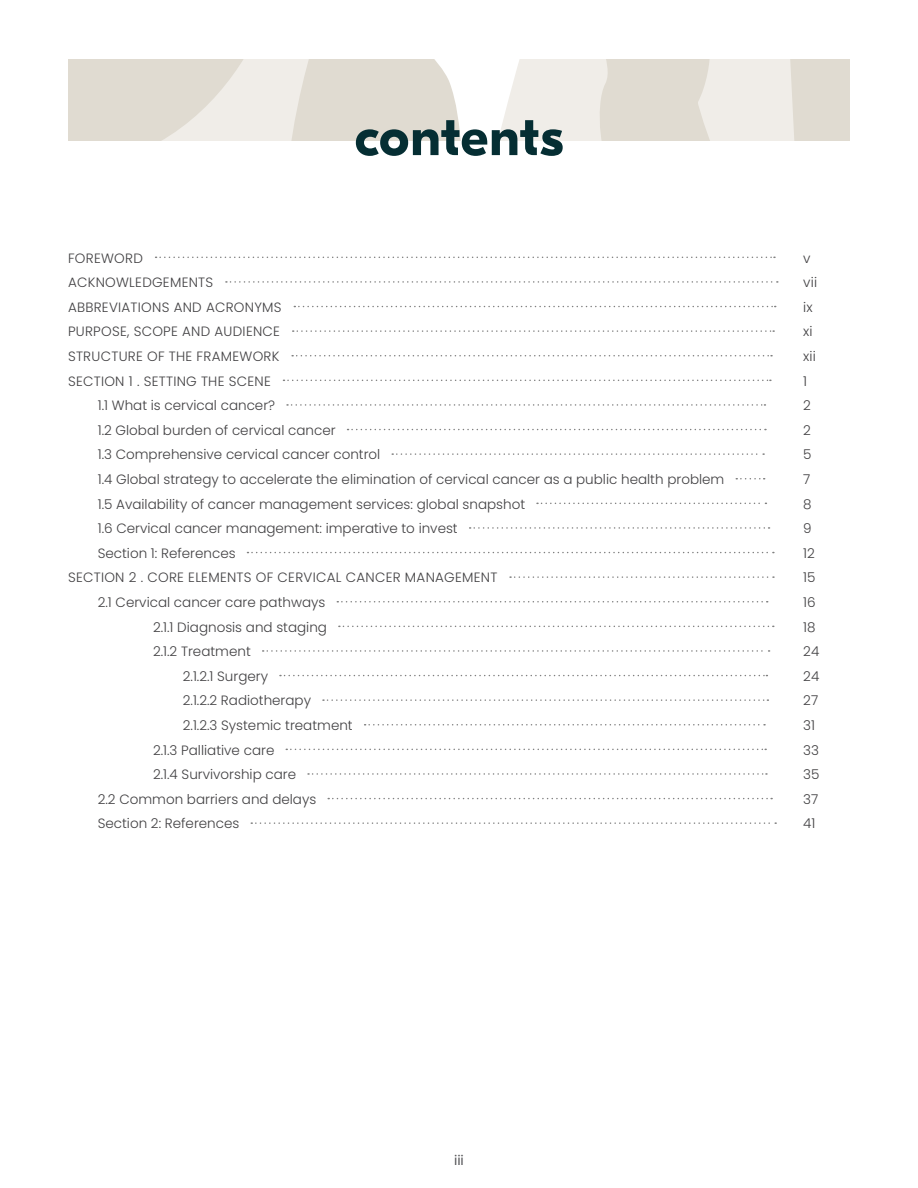
<style>
.page{position:relative;width:918px;height:1188px;background:#fff}
.page>*{position:absolute;margin:0;border:0;box-sizing:border-box;transform-origin:0 0}
.t1{font:700 54px "GT Eesti Display";letter-spacing:.005em;color:#052e33}
.t2{font:300 13.5px "Poppins";color:#414042}
.t3{font:13.5px "Poppins";color:#565659}
</style>
<div class="page">
<svg style="left:68px;top:60px;width:782px;height:80px;background:#e7e3dc"></svg>
<svg style="left:156px;top:257px;width:619px;height:1px"></svg>
<svg style="left:226px;top:281px;width:552px;height:2px"></svg>
<svg style="left:294px;top:306px;width:482px;height:1px"></svg>
<svg style="left:293px;top:330px;width:481px;height:2px"></svg>
<svg style="left:292px;top:355px;width:480px;height:1px"></svg>
<svg style="left:283px;top:380px;width:488px;height:1px"></svg>
<svg style="left:287px;top:404px;width:478px;height:2px"></svg>
<svg style="left:348px;top:429px;width:418px;height:1px"></svg>
<svg style="left:392px;top:453px;width:372px;height:2px"></svg>
<svg style="left:736px;top:478px;width:29px;height:1px"></svg>
<svg style="left:537px;top:503px;width:229px;height:1px"></svg>
<svg style="left:470px;top:527px;width:300px;height:2px"></svg>
<svg style="left:247px;top:552px;width:527px;height:1px"></svg>
<svg style="left:510px;top:576px;width:264px;height:2px"></svg>
<svg style="left:337px;top:601px;width:431px;height:2px"></svg>
<svg style="left:339px;top:626px;width:435px;height:1px"></svg>
<svg style="left:263px;top:650px;width:507px;height:2px"></svg>
<svg style="left:280px;top:675px;width:487px;height:1px"></svg>
<svg style="left:323px;top:699px;width:445px;height:2px"></svg>
<svg style="left:365px;top:724px;width:400px;height:2px"></svg>
<svg style="left:286px;top:749px;width:480px;height:1px"></svg>
<svg style="left:308px;top:773px;width:459px;height:2px"></svg>
<svg style="left:328px;top:798px;width:444px;height:1px"></svg>
<svg style="left:251px;top:822px;width:525px;height:2px"></svg>
<h1 class="t1" style="left:355px;top:107px;width:210px">contents</h1>
<p class="t2" style="left:68px;top:250px;width:37px">forewo</p>
<p class="t2" style="left:125px;top:250px;width:17px">rd</p>
<p class="t2" style="left:803px;top:250px;width:9px">v</p>
<p class="t2" style="left:68px;top:275px;width:38px">acknowledge</p>
<p class="t2" style="left:170px;top:275px;width:21px">ments</p>
<p class="t2" style="left:803px;top:275px;width:16px">vii</p>
<p class="t2" style="left:68px;top:299px;width:10px">abb</p>
<p class="t2" style="left:94px;top:299px;width:33px">reviations</p>
<p class="t2" style="left:174px;top:299px;width:11px">and</p>
<p class="t2" style="left:206px;top:299px;width:38px">acrony</p>
<p class="t2" style="left:262px;top:299px;width:19px">ms</p>
<p class="t2" style="left:803px;top:299px;width:11px">ix</p>
<p class="t2" style="left:68px;top:324px;width:35px">purpose</p>
<p class="t2" style="left:127px;top:324px;width:17px">, scope</p>
<p class="t2" style="left:182px;top:324px;width:11px">and</p>
<p class="t2" style="left:215px;top:324px;width:10px">audience</p>
<p class="t2" style="left:803px;top:324px;width:11px">xi</p>
<p class="t2" style="left:68px;top:348px;width:33px">structu</p>
<p class="t2" style="left:128px;top:348px;width:50px">re of the</p>
<p class="t2" style="left:197px;top:348px;width:47px">framewo</p>
<p class="t2" style="left:264px;top:348px;width:17px">rk</p>
<p class="t2" style="left:803px;top:348px;width:14px">xii</p>
<p class="t2" style="left:68px;top:373px;width:9px">section</p>
<p class="t2" style="left:129px;top:373px;width:24px">1 . setting</p>
<p class="t2" style="left:201px;top:373px;width:9px">the</p>
<p class="t2" style="left:229px;top:373px;width:10px">scene</p>
<p class="t2" style="left:803px;top:373px;width:5px">1</p>
<p class="t2" style="left:98px;top:398px;width:179px">1.1 What is cervical cancer?</p>
<p class="t2" style="left:803px;top:398px;width:9px">2</p>
<p class="t2" style="left:98px;top:422px;width:239px">1.2 Global burden of cervical cancer</p>
<p class="t2" style="left:803px;top:422px;width:9px">2</p>
<p class="t2" style="left:98px;top:447px;width:284px">1.3 Comprehensive cervical cancer control</p>
<p class="t2" style="left:803px;top:447px;width:10px">5</p>
<p class="t2" style="left:98px;top:471px;width:628px">1.4 Global strategy to accelerate the elimination of cervical cancer as a public health problem</p>
<p class="t2" style="left:803px;top:471px;width:9px">7</p>
<p class="t2" style="left:98px;top:496px;width:429px">1.5 Availability of cancer management services: global snapshot</p>
<p class="t2" style="left:803px;top:496px;width:10px">8</p>
<p class="t2" style="left:98px;top:521px;width:362px">1.6 Cervical cancer management: imperative to invest</p>
<p class="t2" style="left:803px;top:521px;width:10px">9</p>
<p class="t2" style="left:98px;top:545px;width:139px">Section 1: References</p>
<p class="t2" style="left:803px;top:545px;width:13px">12</p>
<p class="t2" style="left:68px;top:570px;width:9px">section</p>
<p class="t2" style="left:129px;top:570px;width:100px">2 . coreelements</p>
<p class="t2" style="left:256px;top:570px;width:65px">of cervical</p>
<p class="t2" style="left:346px;top:570px;width:11px">cance</p>
<p class="t2" style="left:393px;top:570px;width:34px">r manage</p>
<p class="t2" style="left:462px;top:570px;width:21px">ment</p>
<p class="t2" style="left:803px;top:570px;width:14px">15</p>
<p class="t2" style="left:98px;top:594px;width:229px">2.1 Cervical cancer care pathways</p>
<p class="t2" style="left:803px;top:594px;width:14px">16</p>
<p class="t2" style="left:153px;top:619px;width:175px">2.1.1 Diagnosis and staging</p>
<p class="t2" style="left:803px;top:619px;width:14px">18</p>
<p class="t2" style="left:153px;top:644px;width:99px">2.1.2 Treatment</p>
<p class="t2" style="left:803px;top:644px;width:18px">24</p>
<p class="t2" style="left:183px;top:668px;width:87px">2.1.2.1 Surgery</p>
<p class="t2" style="left:803px;top:668px;width:18px">24</p>
<p class="t2" style="left:183px;top:693px;width:130px">2.1.2.2 Radiotherapy</p>
<p class="t2" style="left:803px;top:693px;width:17px">27</p>
<p class="t2" style="left:183px;top:717px;width:171px">2.1.2.3 Systemic treatment</p>
<p class="t2" style="left:803px;top:717px;width:14px">31</p>
<p class="t2" style="left:153px;top:742px;width:123px">2.1.3 Palliative care</p>
<p class="t2" style="left:803px;top:742px;width:18px">33</p>
<p class="t2" style="left:153px;top:767px;width:145px">2.1.4 Survivorship care</p>
<p class="t2" style="left:803px;top:767px;width:18px">35</p>
<p class="t2" style="left:98px;top:791px;width:220px">2.2 Common barriers and delays</p>
<p class="t2" style="left:803px;top:791px;width:17px">37</p>
<p class="t2" style="left:98px;top:816px;width:143px">Section 2: References</p>
<p class="t2" style="left:803px;top:816px;width:14px">41</p>
<p class="t3" style="left:454px;top:1153px;width:11px">iii</p>
</div>
